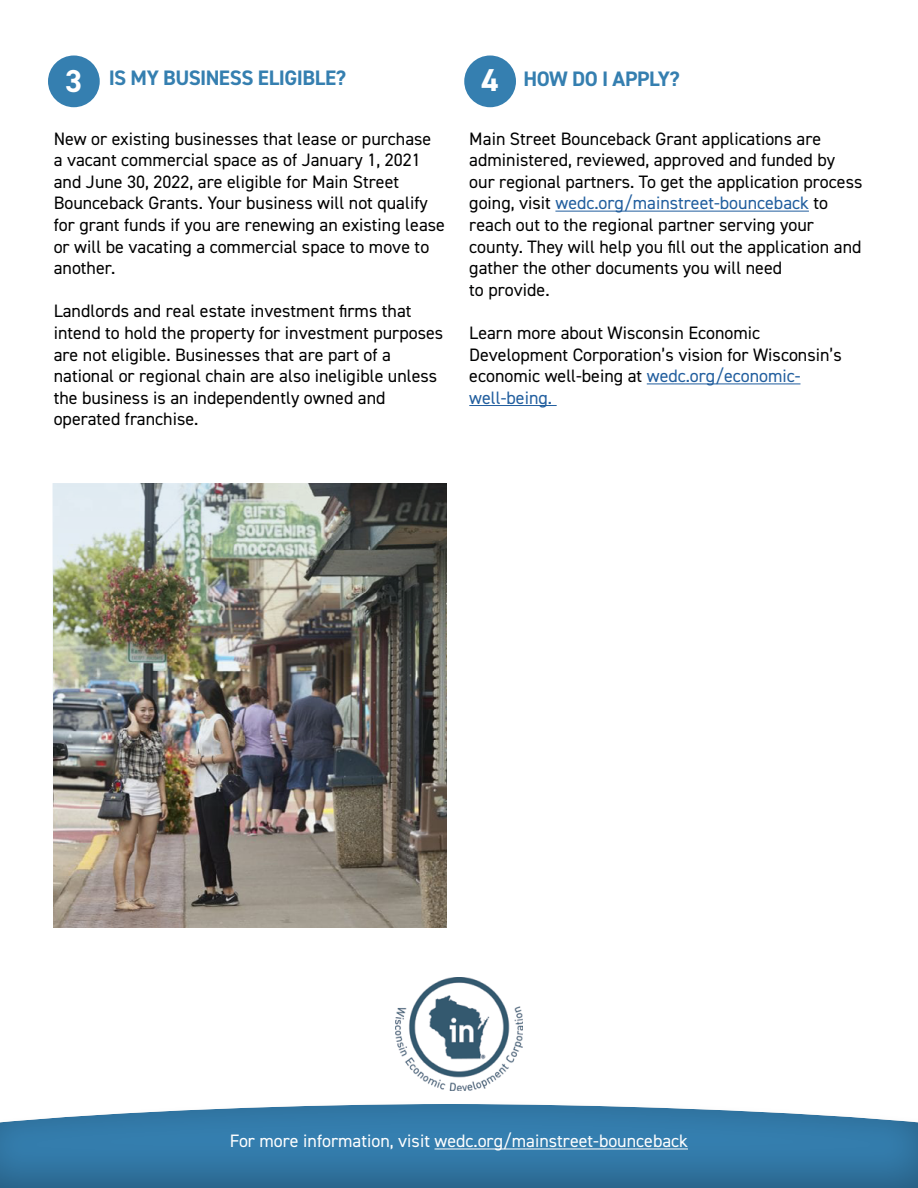
<style>
.page{position:relative;width:918px;height:1188px;background:#fff}
.page>*{position:absolute;margin:0;border:0;box-sizing:border-box;transform-origin:0 0}
.t1{font:700 21px "DIN2014";letter-spacing:-.02em;color:#357fb0}
.t2{font:18px/21.6px "DIN2014";color:#000101}
.t3{font:18px "DIN2014";color:#fff}
.s1{font-size:31.8px;color:#fff}
.s2{color:#215e9e}
</style>
<div class="page">
<div style="left:0;top:1102px;width:918px;height:86px;background:#000;opacity:.32"></div>
<div style="left:464px;top:55px;width:52px;height:52px;background:#357fb0;border-radius:50%"></div>
<div style="left:48px;top:55px;width:52px;height:52px;background:#357fb0;border-radius:50%"></div>
<hr style="left:555px;top:211px;width:254px;height:1px;background:#215e9e">
<hr style="left:647px;top:383px;width:153px;height:1px;background:#215e9e">
<hr style="left:469px;top:405px;width:88px;height:1px;background:#215e9e">
<hr style="left:435px;top:1149px;width:253px;height:1px;background:#fff">
<img style="left:53px;top:483px;width:394px;height:445px">
<img style="left:395px;top:977px;width:128px;height:113px">
<p class="t1" style="left:65px;top:64px;width:282px"><span class="s1">3</span> IS MY BUSINESS ELIGIBLE?</p>
<p class="t2" style="left:54px;top:127px;width:393px">New or existing businesses that lease or purchase<br>a vacant commercial space as of January 1, 2021 and June 30, 2022, are eligible for Main Street Bounceback Grants. Your business will not qualify for grant funds if you are renewing an existing lease or will be vacating a commercial space to move to another.</p>
<p class="t2" style="left:54px;top:300px;width:391px">Landlords and real estate investment firms that intend to hold the property for investment purposes are not eligible. Businesses that are part of a national or regional chain are also ineligible unless the business is an independently owned and operated franchise.</p>
<p class="t1" style="left:481px;top:64px;width:200px"><span class="s1">4</span> HOW DO I APPLY?</p>
<p class="t2" style="left:469px;top:127px;width:395px">Main Street Bounceback Grant applications are administered, reviewed, approved and funded by our regional partners. To get the application process going, visit <span class="s2">wedc.org/mainstreet-bounceback</span> to reach out to the regional partner serving your county. They will help you fill out the application and gather the other documents you will need<br>to provide.</p>
<p class="t2" style="left:469px;top:322px;width:374px">Learn more about Wisconsin Economic Development Corporation’s vision for Wisconsin’s economic well-being at <span class="s2">wedc.org/economic&shy;well-being.</span></p>
<p class="t3" style="left:230px;top:1130px;width:460px">For more information, visit wedc.org/mainstreet-bounceback</p>
</div>
